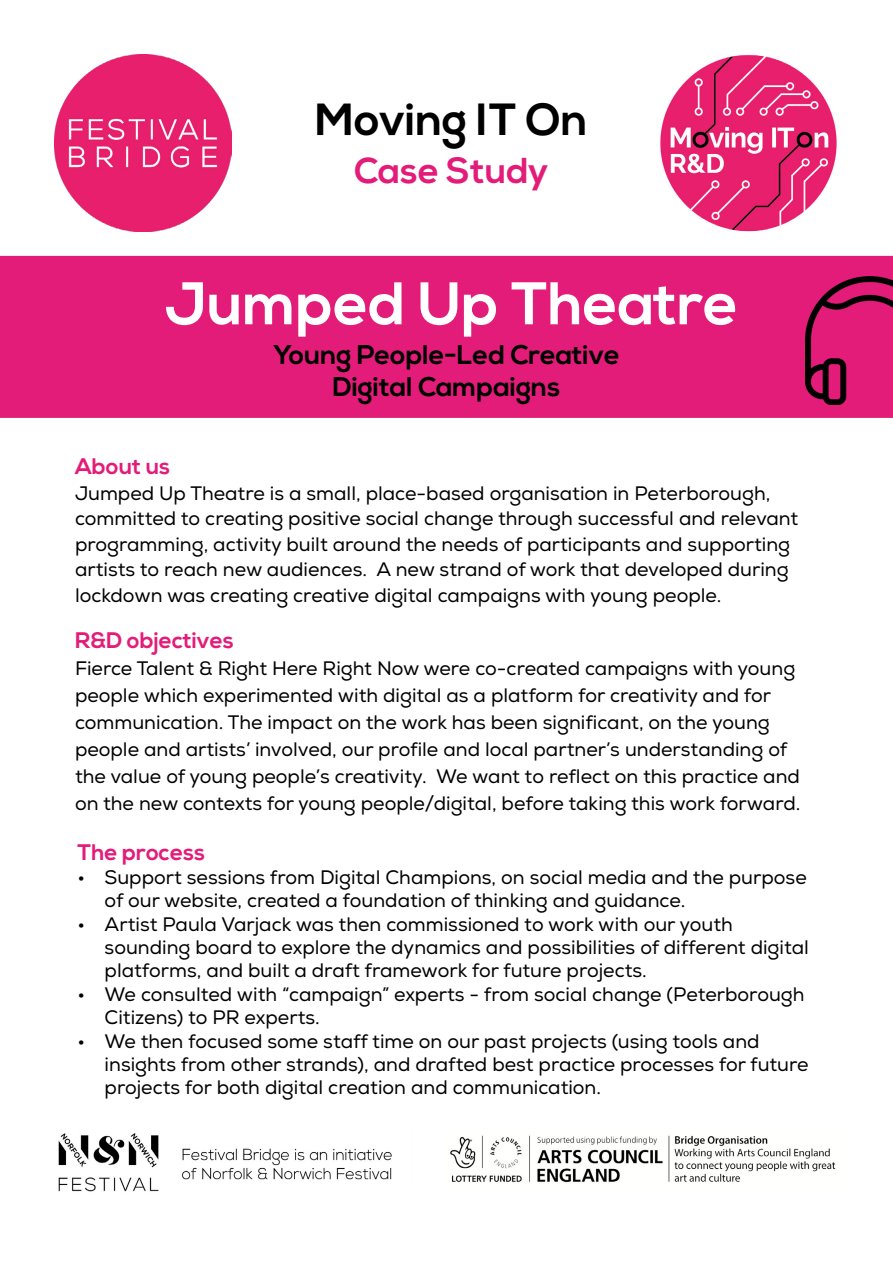
<style>
.page{position:relative;width:893px;height:1263px;background:#fff}
.page>*{position:absolute;margin:0;border:0;box-sizing:border-box;transform-origin:0 0}
.t1{font:700 60px "Nexa";color:#fff}
.t2{font:700 45px "Nexa";color:#000}
.t3{font:700 36px "Nexa";color:#e31c79}
.t4{font:700 27px/32.4px "Nexa";color:#000;text-align:center}
.t5{font:700 22.5px "Nexa";color:#e31c79}
.t6{font:19.5px/23.4px "Nexa";color:#000}
</style>
<div class="page">
<div style="left:0;top:256px;width:893px;height:162px;background:#e31c79"></div>
<img style="left:54px;top:54px;width:177px;height:177px">
<img style="left:660px;top:54px;width:177px;height:178px">
<img style="left:806px;top:277px;width:87px;height:127px">
<img style="left:58px;top:1133px;width:778px;height:59px">
<h2 class="t2" style="left:315px;top:93px;width:274px">Moving IT On</h2>
<h3 class="t3" style="left:354px;top:149px;width:196px">Case Study</h3>
<h1 class="t1" style="left:165px;top:269px;width:575px">Jumped Up Theatre</h1>
<h3 class="t4" style="left:273px;top:339px;width:348px">Young People-Led Creative<br>Digital Campaigns</h3>
<p class="t5" style="left:75px;top:453px;width:97px">About us</p>
<p class="t6" style="left:75px;top:481px;width:725px;line-height:25.5px">Jumped Up Theatre is a small, place-based organisation in Peterborough, committed to creating positive social change through successful and relevant programming, activity built around the needs of participants and supporting artists to reach new audiences. A new strand of work that developed during lockdown was creating creative digital campaigns with young people.</p>
<p class="t5" style="left:75px;top:628px;width:160px">R&amp;D objectives</p>
<p class="t6" style="left:75px;top:655px;width:727px;line-height:27px">Fierce Talent &amp; Right Here Right Now were co-created campaigns with young people which experimented with digital as a platform for creativity and for communication. The impact on the work has been significant, on the young people and artists’ involved, our profile and local partner’s understanding of the value of young people’s creativity. We want to reflect on this practice and on the new contexts for young people/digital, before taking this work forward.</p>
<p class="t5" style="left:78px;top:840px;width:129px">The process</p>
<p class="t6" style="left:105px;top:866px;width:704px;text-indent:-27px">• Support sessions from Digital Champions, on social media and the purpose of our website, created a foundation of thinking and guidance.</p>
<p class="t6" style="left:105px;top:912px;width:706px;text-indent:-27px">• Artist Paula Varjack was then commissioned to work with our youth sounding board to explore the dynamics and possibilities of different digital platforms, and built a draft framework for future projects.</p>
<p class="t6" style="left:105px;top:983px;width:701px;text-indent:-27px">• We consulted with “campaign” experts - from social change (Peterborough<br>Citizens) to PR experts.</p>
<p class="t6" style="left:105px;top:1029px;width:705px;text-indent:-27px">• We then focused some staff time on our past projects (using tools and insights from other strands), and drafted best practice processes for future projects for both digital creation and communication.</p>
</div>
